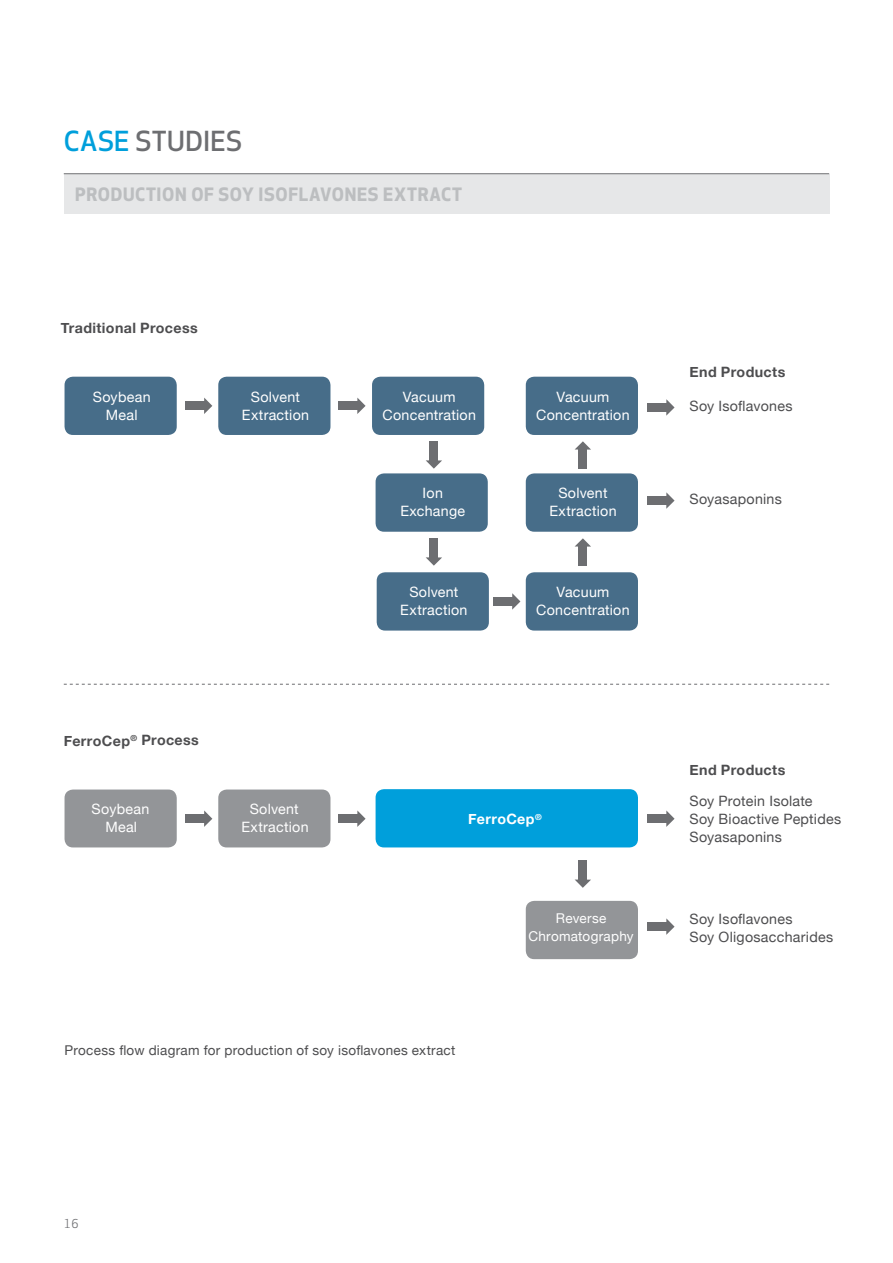
<style>
.page{position:relative;width:893px;height:1263px;background:#fff}
.page>*{position:absolute;margin:0;border:0;box-sizing:border-box;transform-origin:0 0}
.t1{font:500 27px "Apex New";letter-spacing:.01em;color:#6d6e71}
.t2{font:700 18px "Apex New";letter-spacing:.04em;color:#bcbec0}
.t3{font:14.25px/18px "Helvetica Neue";letter-spacing:.02em;color:#fff;text-align:center}
.t4{font:14.25px/18px "Helvetica Neue";letter-spacing:.02em;color:#4d4d4f}
.t5{font:700 14.25px "Helvetica Neue";letter-spacing:.025em;color:#4d4d4f}
.t6{font:700 14.25px "Helvetica Neue";letter-spacing:.025em;color:#fff}
.t7{font:13.5px "Helvetica Neue";letter-spacing:.02em;color:#4d4d4f}
.t8{font:13.5px/18px "Helvetica Neue";letter-spacing:.02em;color:#fff;text-align:center}
.t9{font:12px "Apex New";color:#6d6e71}
.s1{color:#009fdb}
</style>
<div class="page">
<div style="left:65px;top:174px;width:765px;height:40px;background:#e6e7e8"></div>
<div style="left:65px;top:377px;width:112px;height:58px;background:#476d89;border-radius:9px"></div>
<div style="left:65px;top:789px;width:112px;height:58px;background:#939598;border-radius:9px"></div>
<div style="left:377px;top:572px;width:112px;height:59px;background:#476d89;border-radius:9px"></div>
<div style="left:376px;top:473px;width:112px;height:59px;background:#476d89;border-radius:9px"></div>
<div style="left:218px;top:377px;width:112px;height:58px;background:#476d89;border-radius:9px"></div>
<div style="left:218px;top:789px;width:112px;height:58px;background:#939598;border-radius:9px"></div>
<div style="left:526px;top:473px;width:112px;height:59px;background:#476d89;border-radius:9px"></div>
<div style="left:526px;top:572px;width:112px;height:59px;background:#476d89;border-radius:9px"></div>
<div style="left:372px;top:377px;width:112px;height:58px;background:#476d89;border-radius:9px"></div>
<div style="left:526px;top:377px;width:112px;height:58px;background:#476d89;border-radius:9px"></div>
<svg style="left:64px;top:684px;width:765px;height:1px"></svg>
<div style="left:526px;top:901px;width:112px;height:58px;background:#939598;border-radius:9px"></div>
<div style="left:376px;top:789px;width:262px;height:58px;background:#009fdb;border-radius:9px"></div>
<svg style="left:204px;top:398px;width:8px;height:16px"></svg>
<div style="left:185px;top:401px;width:19px;height:9px;background:#6d6e71"></div>
<svg style="left:204px;top:810px;width:8px;height:17px"></svg>
<div style="left:185px;top:814px;width:19px;height:9px;background:#6d6e71"></div>
<svg style="left:357px;top:398px;width:9px;height:16px"></svg>
<div style="left:338px;top:401px;width:20px;height:9px;background:#6d6e71"></div>
<svg style="left:512px;top:593px;width:8px;height:17px"></svg>
<div style="left:493px;top:597px;width:19px;height:9px;background:#6d6e71"></div>
<svg style="left:357px;top:810px;width:9px;height:17px"></svg>
<div style="left:338px;top:814px;width:20px;height:9px;background:#6d6e71"></div>
<svg style="left:666px;top:810px;width:8px;height:17px"></svg>
<div style="left:647px;top:814px;width:20px;height:9px;background:#6d6e71"></div>
<svg style="left:666px;top:492px;width:8px;height:17px"></svg>
<div style="left:647px;top:496px;width:20px;height:9px;background:#6d6e71"></div>
<svg style="left:575px;top:441px;width:16px;height:9px"></svg>
<div style="left:578px;top:449px;width:9px;height:20px;background:#6d6e71"></div>
<svg style="left:575px;top:538px;width:16px;height:9px"></svg>
<div style="left:578px;top:546px;width:9px;height:20px;background:#6d6e71"></div>
<svg style="left:426px;top:460px;width:16px;height:9px"></svg>
<div style="left:429px;top:441px;width:9px;height:20px;background:#6d6e71"></div>
<svg style="left:426px;top:557px;width:16px;height:9px"></svg>
<div style="left:429px;top:538px;width:9px;height:20px;background:#6d6e71"></div>
<svg style="left:666px;top:399px;width:8px;height:17px"></svg>
<div style="left:647px;top:403px;width:20px;height:9px;background:#6d6e71"></div>
<svg style="left:666px;top:918px;width:8px;height:17px"></svg>
<div style="left:647px;top:922px;width:20px;height:9px;background:#6d6e71"></div>
<svg style="left:575px;top:879px;width:16px;height:9px"></svg>
<div style="left:578px;top:860px;width:9px;height:20px;background:#6d6e71"></div>
<hr style="left:64px;top:173px;width:765px;height:1px;background:#6d6e71">
<h1 class="t1" style="left:64px;top:123px;width:180px"><span class="s1">CASE</span> STUDIES</h1>
<p class="t2" style="left:75px;top:181px;width:388px">PRODUCTION OF SOY ISOFLAVONES EXTRACT</p>
<p class="t5" style="left:61px;top:317px;width:138px">Traditional Process</p>
<p class="t3" style="left:93px;top:388px;width:59px">Soybean<br>Meal</p>
<p class="t3" style="left:242px;top:388px;width:69px">Solvent<br>Extraction</p>
<p class="t5" style="left:64px;top:729px;width:137px">FerroCep<sup>®</sup> Process</p>
<p class="t3" style="left:92px;top:801px;width:59px">Soybean<br>Meal</p>
<p class="t3" style="left:241px;top:801px;width:69px">Solvent<br>Extraction</p>
<p class="t3" style="left:382px;top:388px;width:95px">Vacuum<br>Concentration</p>
<p class="t3" style="left:536px;top:388px;width:95px">Vacuum<br>Concentration</p>
<p class="t3" style="left:400px;top:485px;width:66px">Ion<br>Exchange</p>
<p class="t3" style="left:549px;top:485px;width:69px">Solvent<br>Extraction</p>
<p class="t3" style="left:400px;top:584px;width:69px">Solvent<br>Extraction</p>
<p class="t3" style="left:536px;top:584px;width:95px">Vacuum<br>Concentration</p>
<p class="t6" style="left:468px;top:808px;width:75px">FerroCep<sup>®</sup></p>
<p class="t5" style="left:689px;top:360px;width:97px">End Products</p>
<p class="t4" style="left:689px;top:398px;width:104px">Soy Isoflavones</p>
<p class="t4" style="left:689px;top:491px;width:94px">Soyasaponins</p>
<p class="t5" style="left:689px;top:759px;width:97px">End Products</p>
<p class="t4" style="left:689px;top:793px;width:153px">Soy Protein Isolate<br>Soy Bioactive Peptides<br>Soyasaponins</p>
<p class="t8" style="left:528px;top:910px;width:107px">Reverse<br>Chromatography</p>
<p class="t4" style="left:689px;top:911px;width:145px">Soy Isoflavones<br>Soy Oligosaccharides</p>
<p class="t7" style="left:65px;top:1041px;width:392px">Process flow diagram for production of soy isoflavones extract</p>
<p class="t9" style="left:64px;top:1216px;width:16px">16</p>
</div>
